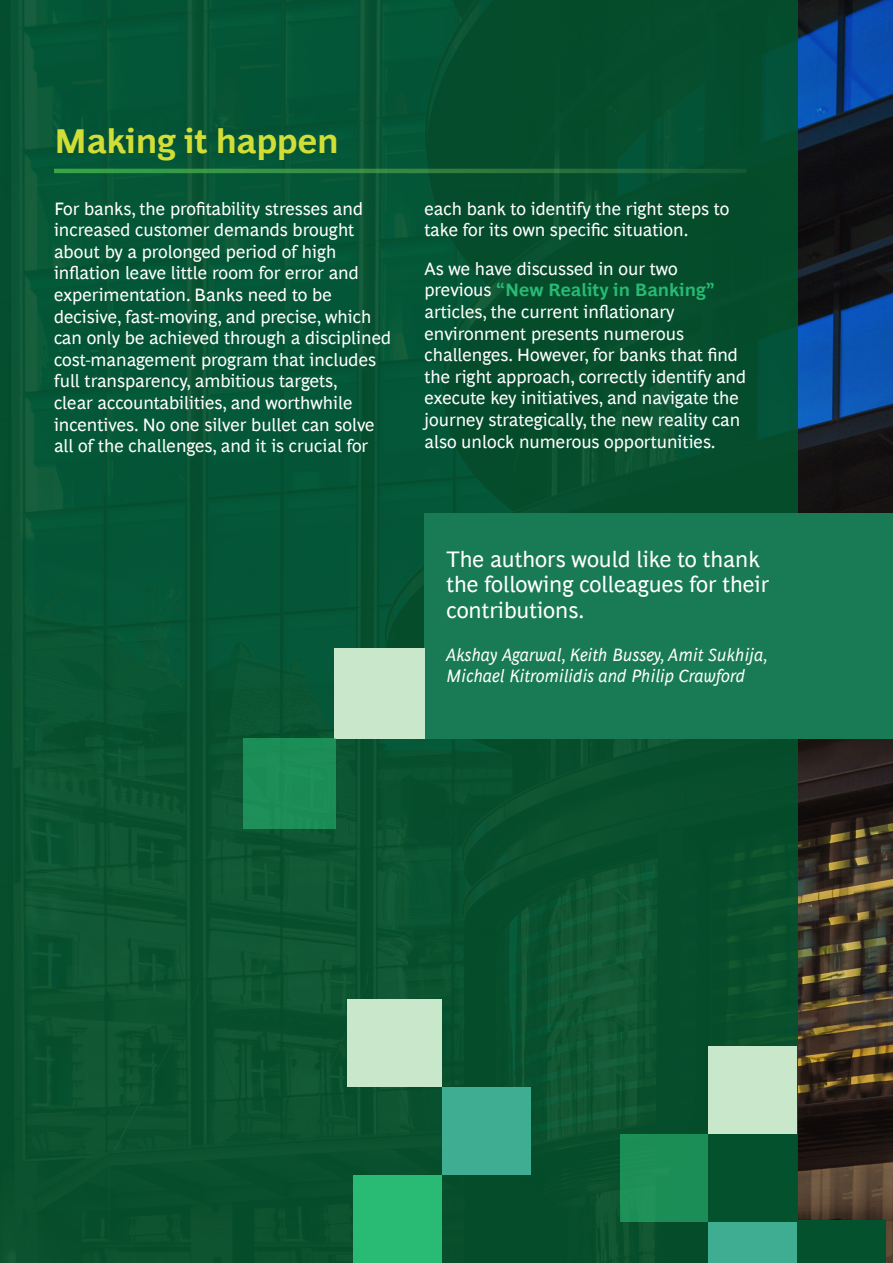
<style>
.page{position:relative;width:893px;height:1263px;background:#fff}
.page>*{position:absolute;margin:0;border:0;box-sizing:border-box;transform-origin:0 0}
.t1{font:700 34.5px "Henderson BCG Sans";letter-spacing:-.01em;color:#d2de36}
.t2{font:22.5px/25.8px "Henderson BCG Sans";color:#fff}
.t3{font:18px/21.6px "Henderson BCG Sans";color:#fff}
.t4{font:italic 18px/21.6px "Henderson BCG Sans";color:#fff}
.s1{font-weight:700;color:#29ba74}
</style>
<div class="page">
<img style="left:797px;top:0;width:96px;height:1263px">
<div style="left:0;top:0;width:797px;height:1263px;background:#03522d"></div>
<svg style="left:54px;top:169px;width:692px;height:4px;background:#2e8340"></svg>
<div style="left:424px;top:513px;width:469px;height:225px;background:#197a56"></div>
<div style="left:334px;top:648px;width:90px;height:90px;background:#c9e7ca"></div>
<div style="left:243px;top:738px;width:92px;height:90px;background:#1c8e57"></div>
<div style="left:353px;top:1175px;width:89px;height:88px;background:#29ba74"></div>
<div style="left:442px;top:1087px;width:89px;height:88px;background:#3ead92"></div>
<div style="left:708px;top:1221px;width:89px;height:42px;background:#3ead92"></div>
<div style="left:620px;top:1133px;width:88px;height:88px;background:#1b8e56"></div>
<div style="left:708px;top:1046px;width:89px;height:87px;background:#c9e7ca"></div>
<div style="left:347px;top:999px;width:95px;height:88px;background:#c9e7ca"></div>
<div style="left:797px;top:1220px;width:89px;height:43px;background:#03522d"></div>
<p class="t1" style="left:54px;top:116px;width:286px">Making it happen</p>
<p class="t3" style="left:54px;top:196px;width:339px">For banks, the profitability stresses and increased customer demands brought about by a prolonged period of high inflation leave little room for error and experimentation. Banks need to be decisive, fast-moving, and precise, which can only be achieved through a disciplined cost-management program that includes full transparency, ambitious targets,<br>clear accountabilities, and worthwhile incentives. No one silver bullet can solve all of the challenges, and it is crucial for</p>
<p class="t3" style="left:424px;top:196px;width:306px">each bank to identify the right steps to take for its own specific situation.</p>
<p class="t3" style="left:424px;top:256px;width:323px">As we have discussed in our two previous <span class="s1">“New Reality in Banking” </span>articles, the current inflationary environment presents numerous challenges. However, for banks that find the right approach, correctly identify and execute key initiatives, and navigate the journey strategically, the new reality can also unlock numerous opportunities.</p>
<p class="t2" style="left:446px;top:544px;width:324px">The authors would like to thank the following colleagues for their contributions.</p>
<p class="t4" style="left:446px;top:642px;width:323px">Akshay Agarwal, Keith Bussey, Amit Sukhija,<br>Michael Kitromilidis and Philip Crawford</p>
</div>
